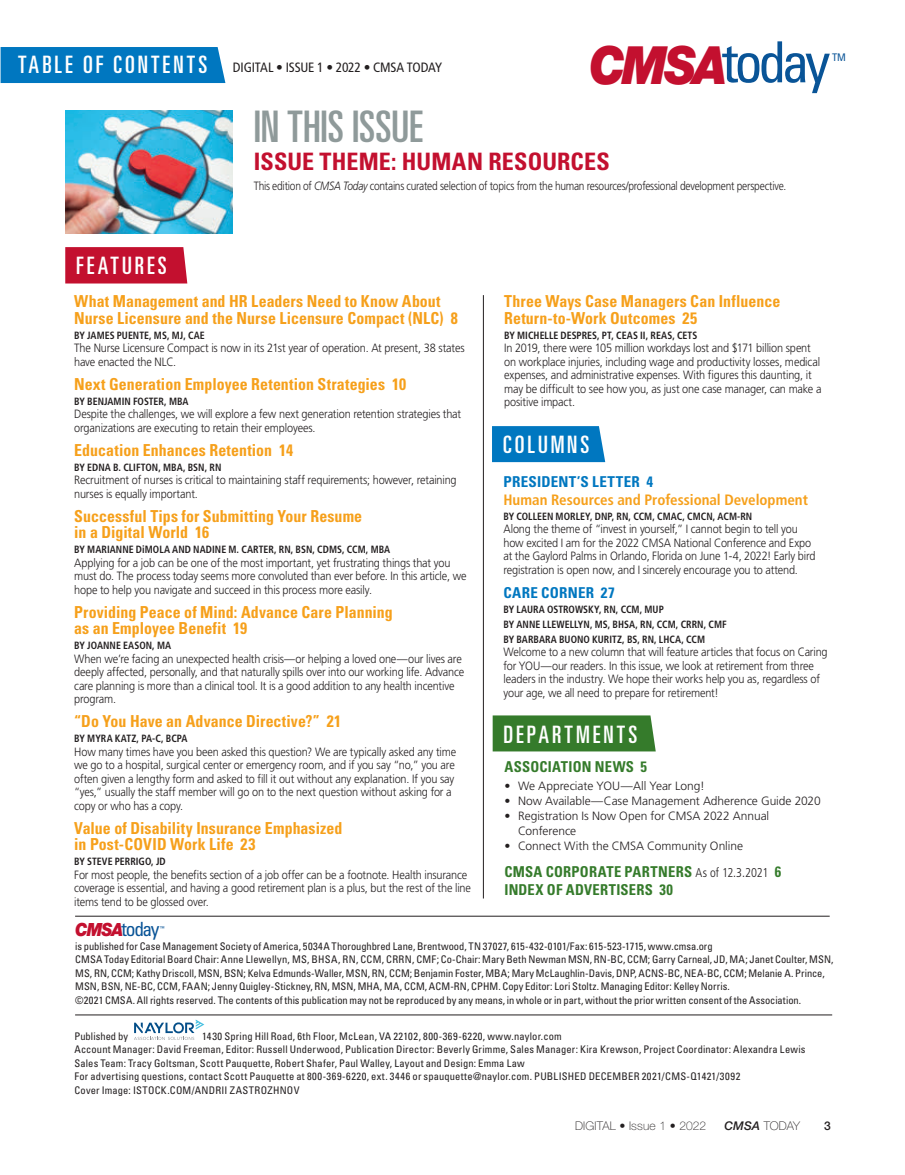
<style>
.page{position:relative;width:905px;height:1175px;background:#fff}
.page>*{position:absolute;margin:0;border:0;box-sizing:border-box;transform-origin:0 0}
.t1{font:condensed 56.7px "Univers LT Std";letter-spacing:-.08em;color:#095497}
.t2{font:ultra-condensed 43.5px "Univers LT Std";color:#8f9a9a}
.t3{font:ultra-condensed 24px "Univers LT Std";letter-spacing:.13em;color:#fff}
.t4{font:700 condensed 24px "Univers LT Std";letter-spacing:.005em;color:#c3102f}
.t5{font:condensed 19.5px "Univers LT Std";letter-spacing:-.07em;color:#095497}
.t6{font:700 condensed 16.5px/16.5px "Univers LT Std";letter-spacing:.005em;color:#f6a01b;scale:.96 1}
.t7{font:700 condensed 15px/18px "Univers LT Std";letter-spacing:.02em;color:#357b2b}
.t8{font:700 condensed 15px "Frutiger LT Std";color:#f6a01b}
.t9{font:700 condensed 15px "Univers LT Std";letter-spacing:.02em;color:#0077c0}
.t10{font:condensed 13.5px "Frutiger LT Std";letter-spacing:-.01em;color:#231f20}
.t11{font:300 12px/13.5px "Frutiger LT Std";letter-spacing:-.015em;color:#231f20;scale:.91 1}
.t12{font:300 12px/15px "Frutiger LT Std";letter-spacing:-.015em;color:#231f20}
.t13{font:300 12px "Frutiger LT Std";letter-spacing:-.015em;color:#231f20;scale:.85 1}
.t14{font:100 12px "Helvetica Neue LT Std";letter-spacing:.01em;color:#231f20}
.t15{font:500 12px "Helvetica Neue LT Std";color:#231f20}
.t16{font:condensed 10.5px/13.5px "Univers LT Std";letter-spacing:.01em;color:#231f20}
.t17{font:700 condensed 10.5px/15px "Frutiger LT Std";letter-spacing:.005em;color:#231f20;scale:.94 1}
.t18{font:condensed 10.5px "Univers LT Std";color:#095497}
.t19{font:condensed 5.25px "Univers LT Std";color:#095497}
.s1{font-family:"Helvetica Neue LT Std";font-weight:900;font-style:italic;font-stretch:normal;font-size:52.8px;color:#c3102f}
.s2{font-style:italic}
.s3{font-family:"Helvetica Neue LT Std";font-weight:900;font-style:italic;font-stretch:normal;font-size:18.15px;color:#c3102f}
.s4{font-family:"Frutiger LT Std";font-weight:300;font-size:12.75px;color:#231f20}
.s5{font-weight:500;font-style:italic}
</style>
<div class="page">
<hr style="left:75px;top:915px;width:754px;height:1px;background:#231f20">
<div style="left:65px;top:247px;width:122px;height:36px;background:#c3102f"></div>
<div style="left:492px;top:715px;width:163px;height:36px;background:#357b2b"></div>
<hr style="left:483px;top:295px;width:1px;height:603px;background:#231f20">
<div style="left:492px;top:426px;width:113px;height:36px;background:#0077c0"></div>
<div style="left:1px;top:47px;width:224px;height:36px;background:#0077c0"></div>
<img style="left:65px;top:110px;width:167px;height:123px">
<hr style="left:75px;top:1014px;width:757px;height:1px;background:#231f20">
<svg style="left:134px;top:1019px;width:70px;height:21px"></svg>
<img style="left:0;top:47px;width:1px;height:36px">
<h3 class="t3" style="left:18px;top:51px;width:190px">TABLE OF CONTENTS</h3>
<h3 class="t3" style="left:76px;top:252px;width:92px">FEATURES</h3>
<p class="t10" style="left:233px;top:59px;width:211px">DIGITAL • ISSUE 1 • 2022 • CMSA TODAY</p>
<h1 class="t1" style="left:589px;top:26px;width:243px"><span class="s1">CMSA</span>today</h1>
<p class="t18" style="left:832px;top:51px;width:15px">TM</p>
<h2 class="t2" style="left:254px;top:101px;width:171px">IN THIS ISSUE</h2>
<h3 class="t4" style="left:254px;top:147px;width:357px">ISSUE THEME: HUMAN RESOURCES</h3>
<p class="t13" style="left:254px;top:179px;width:628px">This edition of <span class="s2">CMSA Today</span> contains curated selection of topics from the human resources/professional development perspective.</p>
<h3 class="t6" style="left:74px;top:293px;width:401px">What Management and HR Leaders Need to Know About<br>Nurse Licensure and the Nurse Licensure Compact (NLC) 8</h3>
<p class="t17" style="left:74px;top:327px;width:140px">BY JAMES PUENTE, MS, MJ, CAE</p>
<p class="t11" style="left:74px;top:341px;width:430px">The Nurse Licensure Compact is now in its 21st year of operation. At present, 38 states have enacted the NLC.</p>
<h3 class="t6" style="left:74px;top:375px;width:347px">Next Generation Employee Retention Strategies 10</h3>
<p class="t17" style="left:74px;top:393px;width:123px">BY BENJAMIN FOSTER, MBA</p>
<p class="t11" style="left:74px;top:407px;width:427px">Despite the challenges, we will explore a few next generation retention strategies that organizations are executing to retain their employees.</p>
<h3 class="t6" style="left:74px;top:441px;width:229px">Education Enhances Retention 14</h3>
<p class="t17" style="left:74px;top:459px;width:158px">BY EDNA B. CLIFTON, MBA, BSN, RN</p>
<p class="t11" style="left:74px;top:473px;width:422px">Recruitment of nurses is critical to maintaining staff requirements; however, retaining nurses is equally important.</p>
<h3 class="t6" style="left:74px;top:507px;width:301px">Successful Tips for Submitting Your Resume in a Digital World 16</h3>
<p class="t17" style="left:74px;top:542px;width:338px">BY MARIANNE DiMOLA AND NADINE M. CARTER, RN, BSN, CDMS, CCM, MBA</p>
<p class="t11" style="left:74px;top:556px;width:432px">Applying for a job can be one of the most important, yet frustrating things that you must do. The process today seems more convoluted than ever before. In this article, we hope to help you navigate and succeed in this process more easily.</p>
<h3 class="t6" style="left:74px;top:603px;width:333px">Providing Peace of Mind: Advance Care Planning as an Employee Benefit 19</h3>
<p class="t17" style="left:74px;top:638px;width:105px">BY JOANNE EASON, MA</p>
<p class="t11" style="left:74px;top:652px;width:430px">When we’re facing an unexpected health crisis—or helping a loved one—our lives are deeply affected, personally, and that naturally spills over into our working life. Advance care planning is more than a clinical tool. It is a good addition to any health incentive program.</p>
<h3 class="t6" style="left:74px;top:713px;width:280px">“Do You Have an Advance Directive?” 21</h3>
<p class="t17" style="left:74px;top:731px;width:122px">BY MYRA KATZ, PA-C, BCPA</p>
<p class="t11" style="left:74px;top:745px;width:421px">How many times have you been asked this question? We are typically asked any time we go to a hospital, surgical center or emergency room, and if you say “no,” you are often given a lengthy form and asked to fill it out without any explanation. If you say “yes,” usually the staff member will go on to the next question without asking for a copy or who has a copy.</p>
<h3 class="t6" style="left:74px;top:819px;width:281px">Value of Disability Insurance Emphasized in Post-COVID Work Life 23</h3>
<p class="t17" style="left:74px;top:854px;width:99px">BY STEVE PERRIGO, JD</p>
<p class="t11" style="left:74px;top:868px;width:437px">For most people, the benefits section of a job offer can be a footnote. Health insurance coverage is essential, and having a good retirement plan is a plus, but the rest of the line items tend to be glossed over.</p>
<h3 class="t5" style="left:75px;top:916px;width:86px"><span class="s3">CMSA</span>today</h3>
<p class="t19" style="left:160px;top:924px;width:6px">™</p>
<h3 class="t6" style="left:504px;top:293px;width:289px">Three Ways Case Managers Can Influence<br>Return-to-Work Outcomes 25</h3>
<p class="t17" style="left:504px;top:327px;width:207px">BY MICHELLE DESPRES, PT, CEAS II, REAS, CETS</p>
<p class="t11" style="left:504px;top:341px;width:350px">In 2019, there were 105 million workdays lost and $171 billion spent on workplace injuries, including wage and productivity losses, medical expenses, and administrative expenses. With figures this daunting, it may be difficult to see how you, as just one case manager, can make a positive impact.</p>
<h3 class="t3" style="left:503px;top:430px;width:88px">COLUMNS</h3>
<p class="t9" style="left:503px;top:472px;width:151px">PRESIDENT’S LETTER 4</p>
<p class="t8" style="left:503px;top:490px;width:306px">Human Resources and Professional Development</p>
<p class="t17" style="left:503px;top:508px;width:266px">BY COLLEEN MORLEY, DNP, RN, CCM, CMAC, CMCN, ACM-RN</p>
<p class="t11" style="left:503px;top:522px;width:344px">Along the theme of “invest in yourself,” I cannot begin to tell you how excited I am for the 2022 CMSA National Conference and Expo at the Gaylord Palms in Orlando, Florida on June 1-4, 2022! Early bird registration is open now, and I sincerely encourage you to attend.</p>
<p class="t9" style="left:503px;top:583px;width:113px">CARE CORNER 27</p>
<p class="t17" style="left:503px;top:601px;width:239px">BY LAURA OSTROWSKY, RN, CCM, MUP<br>BY ANNE LLEWELLYN, MS, BHSA, RN, CCM, CRRN, CMF<br>BY BARBARA BUONO KURITZ, BS, RN, LHCA, CCM</p>
<p class="t11" style="left:503px;top:645px;width:358px">Welcome to a new column that will feature articles that focus on Caring for YOU—our readers. In this issue, we look at retirement from three leaders in the industry. We hope their works help you as, regardless of your age, we all need to prepare for retirement!</p>
<h3 class="t3" style="left:503px;top:720px;width:135px">DEPARTMENTS</h3>
<p class="t7" style="left:504px;top:758px;width:144px">ASSOCIATION NEWS 5</p>
<p class="t12" style="left:504px;top:779px;width:202px">• We Appreciate YOU—All Year Long!</p>
<p class="t12" style="left:504px;top:794px;width:318px">• Now Available—Case Management Adherence Guide 2020</p>
<p class="t12" style="left:518px;top:809px;width:253px;text-indent:-14px">• Registration Is Now Open for CMSA 2022 Annual<br>Conference</p>
<p class="t12" style="left:504px;top:839px;width:240px">• Connect With the CMSA Community Online</p>
<p class="t7" style="left:504px;top:863px;width:278px">CMSA CORPORATE PARTNERS <span class="s4">As of 12.3.2021</span> 6<br>INDEX OF ADVERTISERS 30</p>
<p class="t16" style="left:75px;top:939px;width:759px">is published for Case Management Society of America, 5034A Thoroughbred Lane, Brentwood, TN 37027, 615-432-0101/Fax: 615-523-1715, www.cmsa.org<br>CMSA Today Editorial Board Chair: Anne Llewellyn, MS, BHSA, RN, CCM, CRRN, CMF; Co-Chair: Mary Beth Newman MSN, RN-BC, CCM; Garry Carneal, JD, MA; Janet Coulter, MSN, MS, RN, CCM; Kathy Driscoll, MSN, BSN; Kelva Edmunds-Waller, MSN, RN, CCM; Benjamin Foster, MBA; Mary McLaughlin-Davis, DNP, ACNS-BC, NEA-BC, CCM; Melanie A. Prince, MSN, BSN, NE-BC, CCM, FAAN; Jenny Quigley-Stickney, RN, MSN, MHA, MA, CCM, ACM-RN, CPHM. Copy Editor: Lori Stoltz. Managing Editor: Kelley Norris.<br>©2021 CMSA. All rights reserved. The contents of this publication may not be reproduced by any means, in whole or in part, without the prior written consent of the Association.</p>
<p class="t16" style="left:74px;top:1029px;width:732px;text-indent:128px">1430 Spring Hill Road, 6th Floor, McLean, VA 22102, 800-369-6220, www.naylor.com<br>Account Manager: David Freeman, Editor: Russell Underwood, Publication Director: Beverly Grimme, Sales Manager: Kira Krewson, Project Coordinator: Alexandra Lewis Sales Team: Tracy Goltsman, Scott Pauquette, Robert Shafer, Paul Walley, Layout and Design: Emma Law<br>For advertising questions, contact Scott Pauquette at 800-369-6220, ext. 3446 or spauquette@naylor.com. PUBLISHED DECEMBER 2021/CMS-Q1421/3092<br>Cover Image: ISTOCK.COM/ANDRII ZASTROZHNOV</p>
<p class="t16" style="left:74px;top:1029px;width:55px">Published by</p>
<p class="t14" style="left:575px;top:1118px;width:132px">DIGITAL • Issue 1 • 2022</p>
<p class="t14" style="left:724px;top:1118px;width:77px"><span class="s5">CMSA</span> TODAY</p>
<p class="t15" style="left:824px;top:1118px;width:8px">3</p>
</div>
